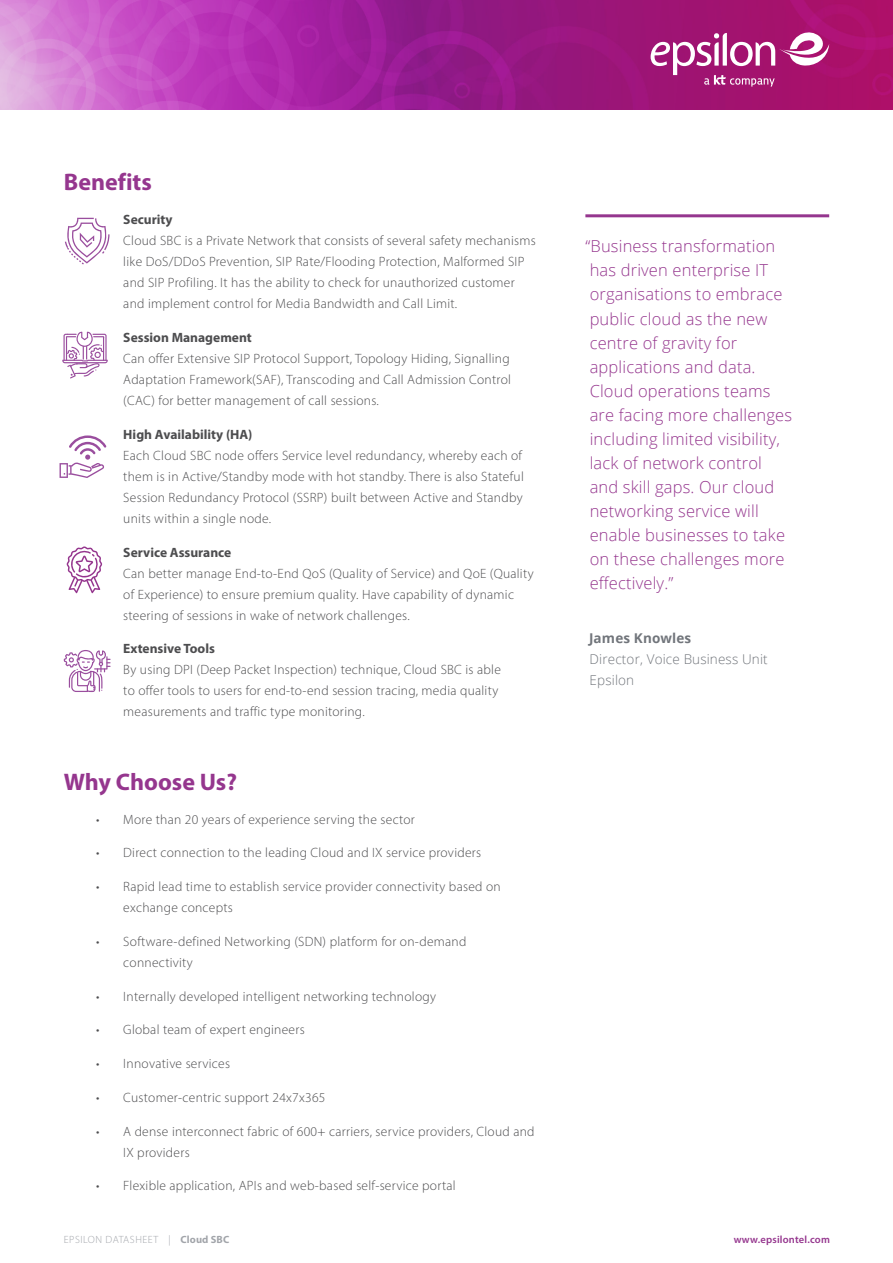
<style>
.page{position:relative;width:893px;height:1263px;background:#fff}
.page>*{position:absolute;margin:0;border:0;box-sizing:border-box;transform-origin:0 0}
.t1{font:700 24px "Myriad Pro";color:#95368e}
.t2{font:300 16.5px/24px "Open Sans";letter-spacing:.01em;color:#95368e}
.t3{font:300 13.5px/21px "Myriad Pro";letter-spacing:.02em;color:#4d4d4f}
.t4{font:700 13.5px "Myriad Pro";color:#4d4d4f}
.t5{font:300 13.5px/21px "Open Sans";letter-spacing:.01em;color:#71757b}
.t6{font:700 13.5px "Open Sans";letter-spacing:.01em;color:#71757b}
.t7{font:300 10.5px "Myriad Pro";letter-spacing:.05em;color:#a2a5aa}
.t8{font:600 10.5px "Myriad Pro";letter-spacing:.02em;color:#95368e}
.s1{font-weight:700}
</style>
<div class="page">
<svg style="left:62px;top:332px;width:46px;height:46px"></svg>
<svg style="left:60px;top:435px;width:46px;height:43px"></svg>
<svg style="left:67px;top:546px;width:35px;height:47px"></svg>
<svg style="left:65px;top:218px;width:45px;height:46px"></svg>
<svg style="left:64px;top:650px;width:47px;height:42px"></svg>
<img style="left:0;top:0;width:893px;height:109px">
<svg style="left:651px;top:32px;width:178px;height:55px"></svg>
<hr style="left:585px;top:214px;width:244px;height:3px;background:#95368e">
<h1 class="t1" style="left:64px;top:167px;width:90px">Benefits</h1>
<p class="t4" style="left:123px;top:211px;width:51px">Security</p>
<p class="t3" style="left:123px;top:230px;width:414px">Cloud SBC is a Private Network that consists of several safety mechanisms like DoS/DDoS Prevention, SIP Rate/Flooding Protection, Malformed SIP and SIP Profiling. It has the ability to check for unauthorized customer and implement control for Media Bandwidth and Call Limit.</p>
<p class="t4" style="left:123px;top:329px;width:130px">Session Management</p>
<p class="t3" style="left:123px;top:348px;width:389px;text-align:justify">Can offer Extensive SIP Protocol Support, Topology Hiding, Signalling Adaptation Framework(SAF), Transcoding and Call Admission Control (CAC) for better management of call sessions.</p>
<p class="t4" style="left:123px;top:425px;width:131px">High Availability (HA)</p>
<p class="t3" style="left:123px;top:445px;width:402px">Each Cloud SBC node offers Service level redundancy, whereby each of them is in Active/Standby mode with hot standby. There is also Stateful Session Redundancy Protocol (SSRP) built between Active and Standby units within a single node.</p>
<p class="t4" style="left:123px;top:543px;width:110px">Service Assurance</p>
<p class="t3" style="left:123px;top:562px;width:412px">Can better manage End-to-End QoS (Quality of Service) and QoE (Quality of Experience) to ensure premium quality. Have capability of dynamic steering of sessions in wake of network challenges.</p>
<p class="t4" style="left:123px;top:640px;width:93px">Extensive Tools</p>
<p class="t3" style="left:123px;top:659px;width:379px">By using DPI (Deep Packet Inspection) technique, Cloud SBC is able to offer tools to users for end-to-end session tracing, media quality measurements and traffic type monitoring.</p>
<h1 class="t1" style="left:64px;top:766px;width:175px">Why Choose Us?</h1>
<p class="t3" style="left:96px;top:808px;width:320px">• More than 20 years of experience serving the sector</p>
<p class="t3" style="left:96px;top:842px;width:386px">• Direct connection to the leading Cloud and IX service providers</p>
<p class="t3" style="left:123px;top:876px;width:379px;text-indent:-27px">• Rapid lead time to establish service provider connectivity based on exchange concepts</p>
<p class="t3" style="left:123px;top:931px;width:345px;text-indent:-27px">• Software-defined Networking (SDN) platform for on-demand connectivity</p>
<p class="t3" style="left:96px;top:985px;width:341px">• Internally developed intelligent networking technology</p>
<p class="t3" style="left:96px;top:1019px;width:210px">• Global team of expert engineers</p>
<p class="t3" style="left:96px;top:1053px;width:135px">• Innovative services</p>
<p class="t3" style="left:96px;top:1087px;width:231px">• Customer-centric support 24x7x365</p>
<p class="t3" style="left:123px;top:1120px;width:413px;text-indent:-27px">• A dense interconnect fabric of 600+ carriers, service providers, Cloud and<br>IX providers</p>
<p class="t3" style="left:96px;top:1175px;width:361px">• Flexible application, APIs and web-based self-service portal</p>
<p class="t2" style="left:585px;top:234px;width:208px">“Business transformation has driven enterprise IT organisations to embrace public cloud as the new centre of gravity for applications and data.<br>Cloud operations teams are facing more challenges including limited visibility, lack of network control<br>and skill gaps. Our cloud networking service will enable businesses to take on these challenges more effectively.”</p>
<p class="t6" style="left:589px;top:629px;width:104px">James Knowles</p>
<p class="t5" style="left:590px;top:648px;width:180px">Director, Voice Business Unit<br>Epsilon</p>
<p class="t7" style="left:64px;top:1233px;width:167px">EPSILON DATASHEET | <span class="s1">Cloud SBC</span></p>
<p class="t8" style="left:734px;top:1232px;width:98px">www.epsilontel.com</p>
</div>
